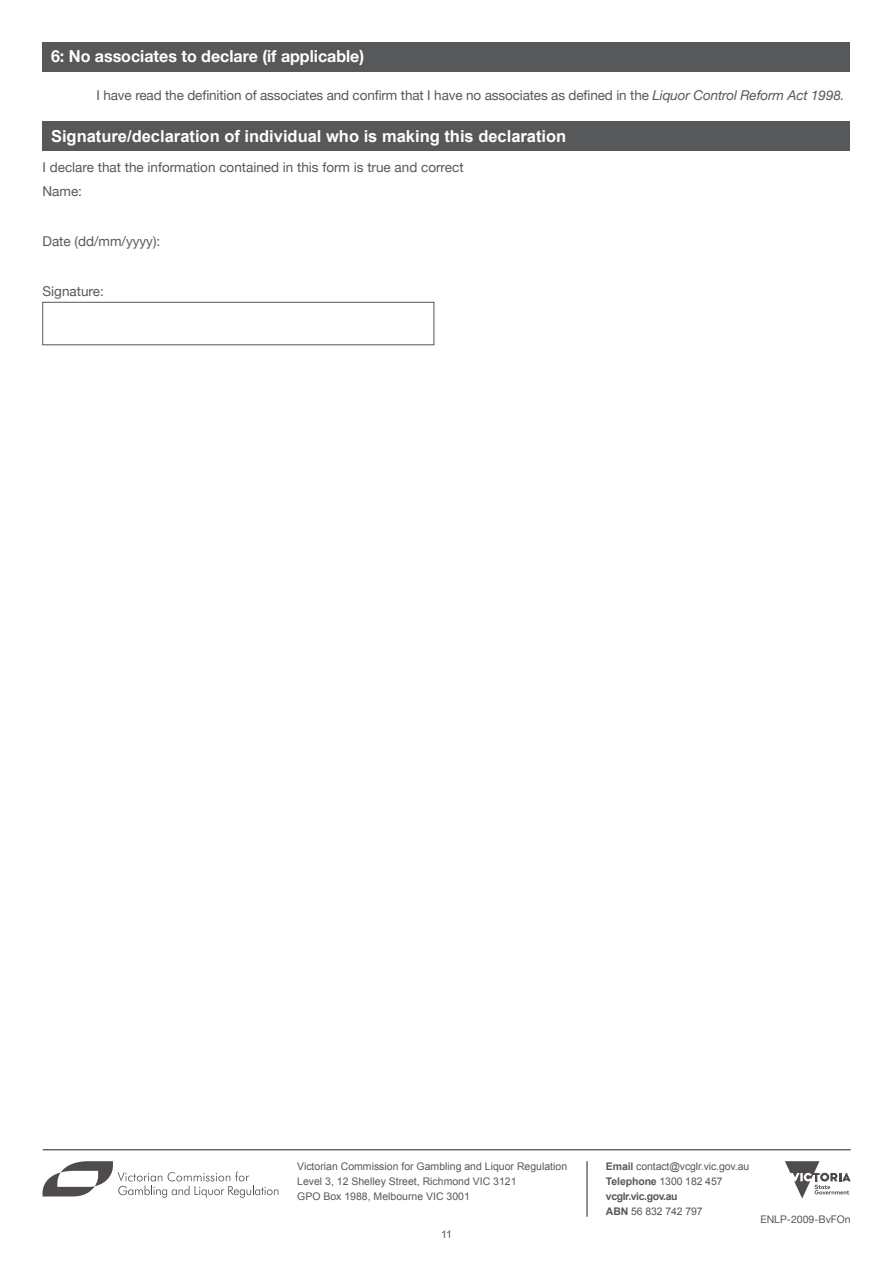
<style>
.page{position:relative;width:893px;height:1263px;background:#fff}
.page>*{position:absolute;margin:0;border:0;box-sizing:border-box;transform-origin:0 0}
.Cover_Heading_A{font:700 16.5px "Arial";color:#fff}
.Cover_Heading_A-2{font:700 16.5px "Helvetica Neue";color:#fff}
.Body_Text{font:13.5px "Helvetica Neue";color:#57585a}
.t1{font:10.5px/15px "Arial";color:#57585a}
.t2{font:10.5px "Helvetica Neue";color:#57585a}
.s1{font-style:italic}
.s2{font-weight:700}
</style>
<div class="page">
<hr style="left:43px;top:1149px;width:808px;height:1px;background:#231f20">
<svg style="left:43px;top:1161px;width:235px;height:37px"></svg>
<hr style="left:587px;top:1161px;width:1px;height:56px;background:#231f20">
<svg style="left:785px;top:1161px;width:66px;height:37px"></svg>
<div style="left:43px;top:43px;width:807px;height:29px;background:#57585a"></div>
<div style="left:43px;top:121px;width:807px;height:30px;background:#57585a"></div>
<div style="left:43px;top:302px;width:391px;height:43px;background:#fff;border:1px solid #57585a"></div>
<p class="Cover_Heading_A-2" style="left:51px;top:44px;width:315px">6: No associates to declare (if applicable)</p>
<p class="Body_Text" style="left:97px;top:85px;width:749px">I have read the definition of associates and confirm that I have no associates as defined in the <span class="s1">Liquor Control Reform Act 1998.</span></p>
<p class="Cover_Heading_A" style="left:51px;top:125px;width:517px">Signature/declaration of individual who is making this declaration</p>
<p class="Body_Text" style="left:43px;top:157px;width:423px">I declare that the information contained in this form is true and correct</p>
<p class="Body_Text" style="left:43px;top:182px;width:41px">Name:</p>
<p class="Body_Text" style="left:43px;top:232px;width:119px">Date (dd/mm/yyyy):</p>
<p class="Body_Text" style="left:43px;top:281px;width:63px">Signature:</p>
<p class="t1" style="left:297px;top:1159px;width:271px">Victorian Commission for Gambling and Liquor Regulation<br>Level 3, 12 Shelley Street, Richmond VIC 3121<br>GPO Box 1988, Melbourne VIC 3001</p>
<p class="t1" style="left:606px;top:1159px;width:145px"><span class="s2">Email</span> contact@vcglr.vic.gov.au<br><span class="s2">Telephone</span> 1300 182 457 <span class="s2">vcglr.vic.gov.au<br>ABN</span> 56 832 742 797</p>
<p class="t1" style="left:441px;top:1227px;width:12px">11</p>
<p class="t2" style="left:760px;top:1211px;width:92px">ENLP-2009-BvFOn</p>
</div>
